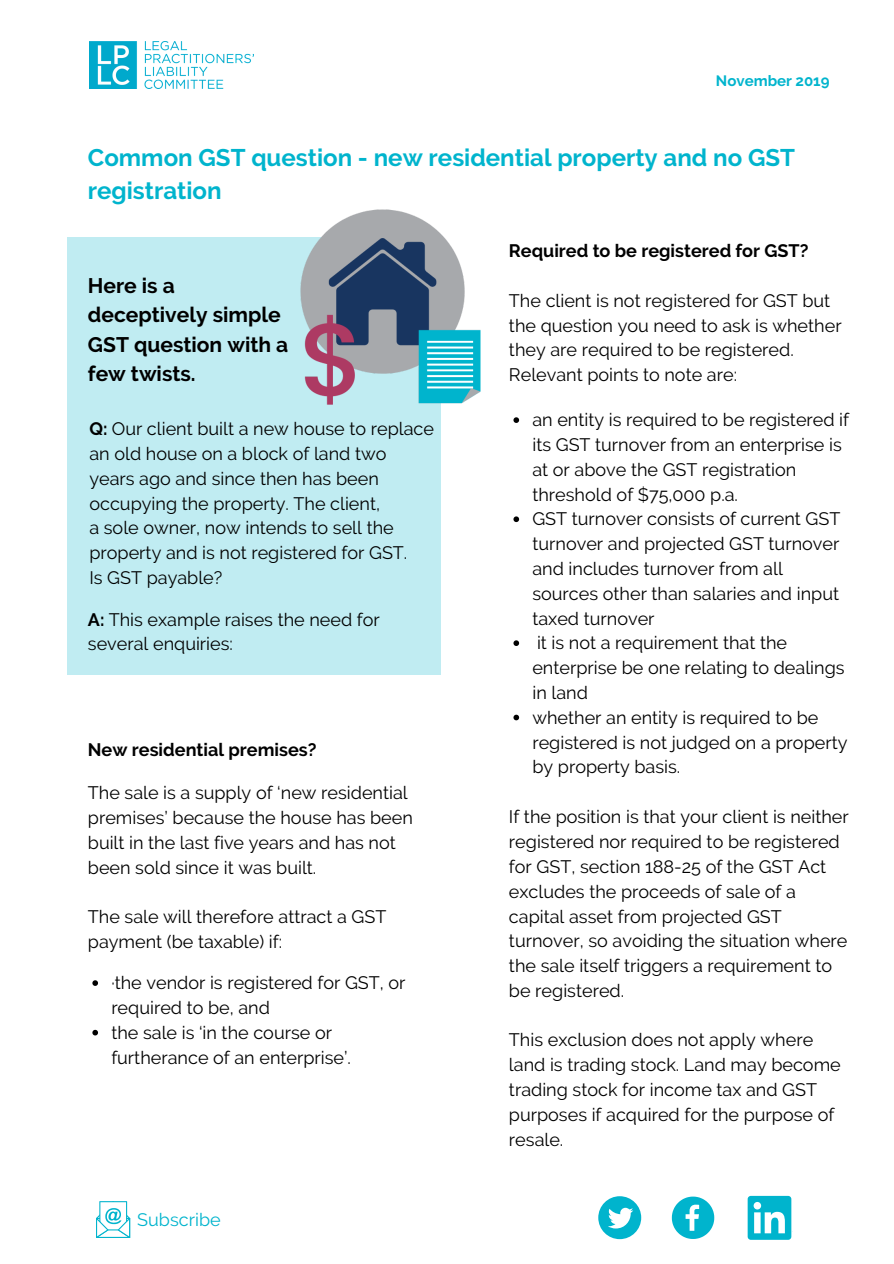
<style>
.page{position:relative;width:894px;height:1264px;background:#fff}
.page>*{position:absolute;margin:0;border:0;box-sizing:border-box;transform-origin:0 0}
.t1{font:700 24px/32.7px "Raleway";color:#00b4cd}
.t2{font:700 21px/29.2px "Raleway";color:#000}
.t3{font:18px/24.8px "Raleway";color:#000}
.t4{font:700 18px "Raleway";color:#000}
.t5{font:18px "Raleway";color:#00b4cd}
.t6{font:700 15px "Raleway";color:#00b4cd}
.s1{font-weight:700}
</style>
<div class="page">
<div style="left:598px;top:1196px;width:43px;height:43px;background:#00b4cd;border-radius:50%"></div>
<svg style="left:608px;top:1207px;width:25px;height:21px"></svg>
<svg style="left:671px;top:1196px;width:43px;height:42px"></svg>
<div style="left:747px;top:1195px;width:44px;height:44px;background:#00b4cd;border-radius:3px"></div>
<svg style="left:753px;top:1201px;width:31px;height:32px"></svg>
<img style="left:89px;top:42px;width:165px;height:47px">
<svg style="left:96px;top:1201px;width:34px;height:36px"></svg>
<div style="left:67px;top:237px;width:374px;height:438px;background:#c0ecf2"></div>
<svg style="left:92px;top:980px;width:6px;height:5px"></svg>
<svg style="left:92px;top:1029px;width:6px;height:6px"></svg>
<svg style="left:513px;top:417px;width:6px;height:6px"></svg>
<svg style="left:513px;top:516px;width:6px;height:6px"></svg>
<svg style="left:513px;top:640px;width:6px;height:6px"></svg>
<svg style="left:513px;top:714px;width:6px;height:6px"></svg>
<img style="left:300px;top:209px;width:181px;height:196px">
<p class="t6" style="left:715px;top:72px;width:115px">November 2019</p>
<h1 class="t1" style="left:88px;top:141px;width:708px">Common GST question - new residential property and no GST registration</h1>
<p class="t2" style="left:88px;top:271px;width:202px">Here is a deceptively simple<br>GST question with a few twists.</p>
<p class="t3" style="left:89px;top:416px;width:346px"><span class="s1">Q:</span> Our client built a new house to replace an old house on a block of land two years ago and since then has been occupying the property. The client,<br>a sole owner, now intends to sell the property and is not registered for GST.<br>Is GST payable?</p>
<p class="t3" style="left:88px;top:607px;width:293px"><span class="s1">A:</span> This example raises the need for several enquiries:</p>
<p class="t4" style="left:88px;top:739px;width:230px">New residential premises?</p>
<p class="t3" style="left:88px;top:780px;width:326px">The sale is a supply of ‘new residential premises’ because the house has been built in the last five years and has not been sold since it was built.</p>
<p class="t3" style="left:88px;top:904px;width:300px">The sale will therefore attract a GST payment (be taxable) if:</p>
<p class="t3" style="left:111px;top:970px;width:296px">·the vendor is registered for GST, or required to be, and<br>the sale is ‘in the course or furtherance of an enterprise’.</p>
<p class="t5" style="left:137px;top:1208px;width:85px">Subscribe</p>
<p class="t4" style="left:509px;top:240px;width:301px">Required to be registered for GST?</p>
<p class="t3" style="left:509px;top:288px;width:334px">The client is not registered for GST but the question you need to ask is whether they are required to be registered.<br>Relevant points to note are:</p>
<p class="t3" style="left:532px;top:407px;width:318px">an entity is required to be registered if its GST turnover from an enterprise is at or above the GST registration threshold of $75,000 p.a.<br>GST turnover consists of current GST turnover and projected GST turnover and includes turnover from all sources other than salaries and input taxed turnover<br>it is not a requirement that the enterprise be one relating to dealings in land<br>whether an entity is required to be registered is not judged on a property by property basis.</p>
<p class="t3" style="left:509px;top:804px;width:341px">If the position is that your client is neither registered nor required to be registered for GST, section 188-25 of the GST Act excludes the proceeds of sale of a capital asset from projected GST turnover, so avoiding the situation where the sale itself triggers a requirement to be registered.</p>
<p class="t3" style="left:509px;top:1027px;width:333px">This exclusion does not apply where land is trading stock. Land may become trading stock for income tax and GST purposes if acquired for the purpose of resale.</p>
</div>
